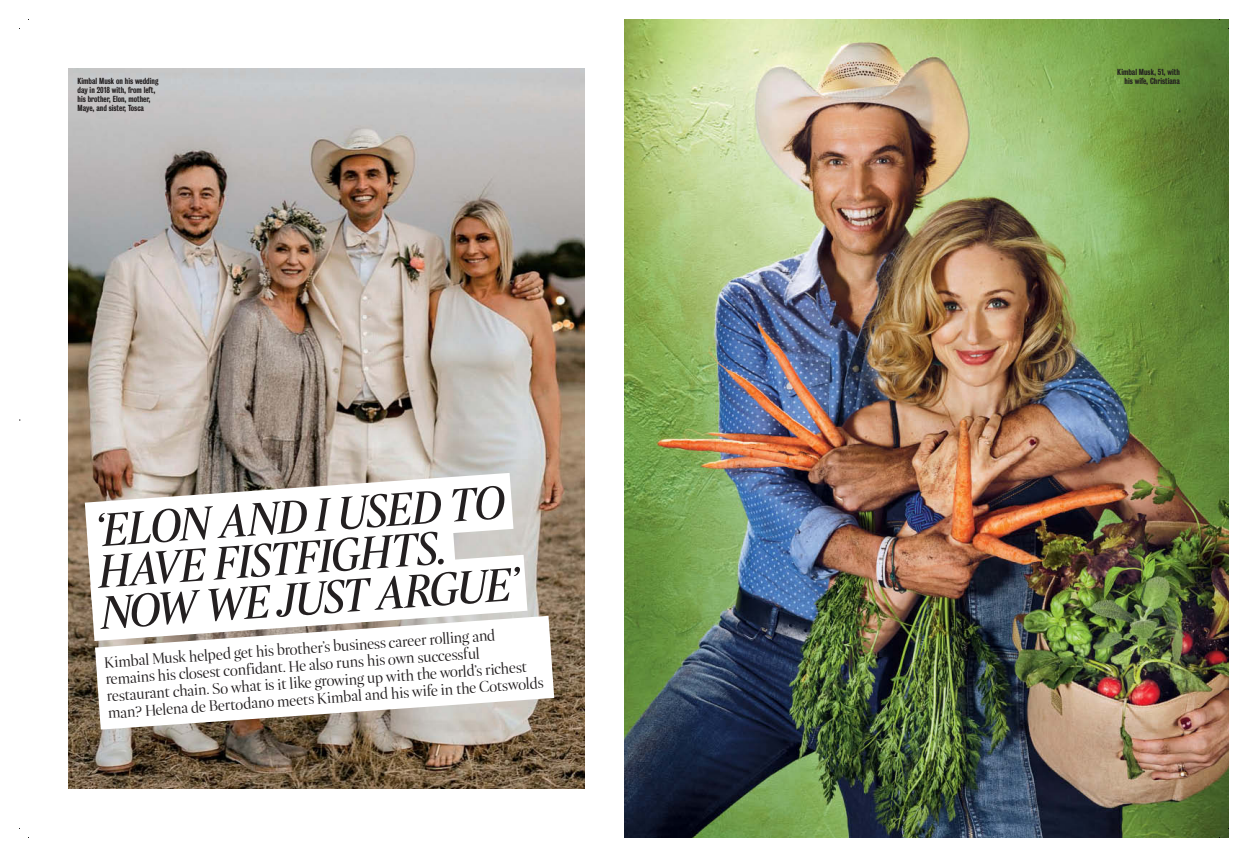
<style>
.page{position:relative;width:1248px;height:857px;background:#fff}
.page>*{position:absolute;margin:0;border:0;box-sizing:border-box;transform-origin:0 0}
.t1{font:italic 47.9px/41.3px "Times Modern";color:#231f20}
.t2{font:15px/17px "Times Modern Magazine";color:#231f20}
.t3{font:500 8px/9px "Bureau Grot Cond";color:#231f20}
</style>
<div class="page">
<img style="left:624px;top:20px;width:603px;height:816px">
<img style="left:68px;top:68px;width:516px;height:720px">
<svg style="left:68px;top:441px;width:503px;height:81px;background:#b2a498"></svg>
<svg style="left:68px;top:486px;width:446px;height:36px"></svg>
<svg style="left:68px;top:522px;width:517px;height:150px"></svg>
<svg style="left:95px;top:615px;width:459px;height:114px"></svg>
<p class="t3" style="left:77px;top:77px;width:82px">Kimbal Musk on his wedding day in 2018 with, from left, his brother, Elon, mother,<br>Maye, and sister, Tosca</p>
<p class="t1" style="left:94px;top:509px;width:419px;rotate:-4deg">‘ELON AND I USED TO<br>HAVE FISTFIGHTS.<br>NOW WE JUST ARGUE’</p>
<p class="t2" style="left:104px;top:655px;width:438px;rotate:-4deg">Kimbal Musk helped get his brother’s business career rolling and remains his closest confidant. He also runs his own successful restaurant chain. So what is it like growing up with the world’s richest man? Helena de Bertodano meets Kimbal and his wife in the Cotswolds</p>
<p class="t3" style="left:1117px;top:67px;width:64px;text-align:right">Kimbal Musk, 51, with his wife, Christiana</p>
</div>
